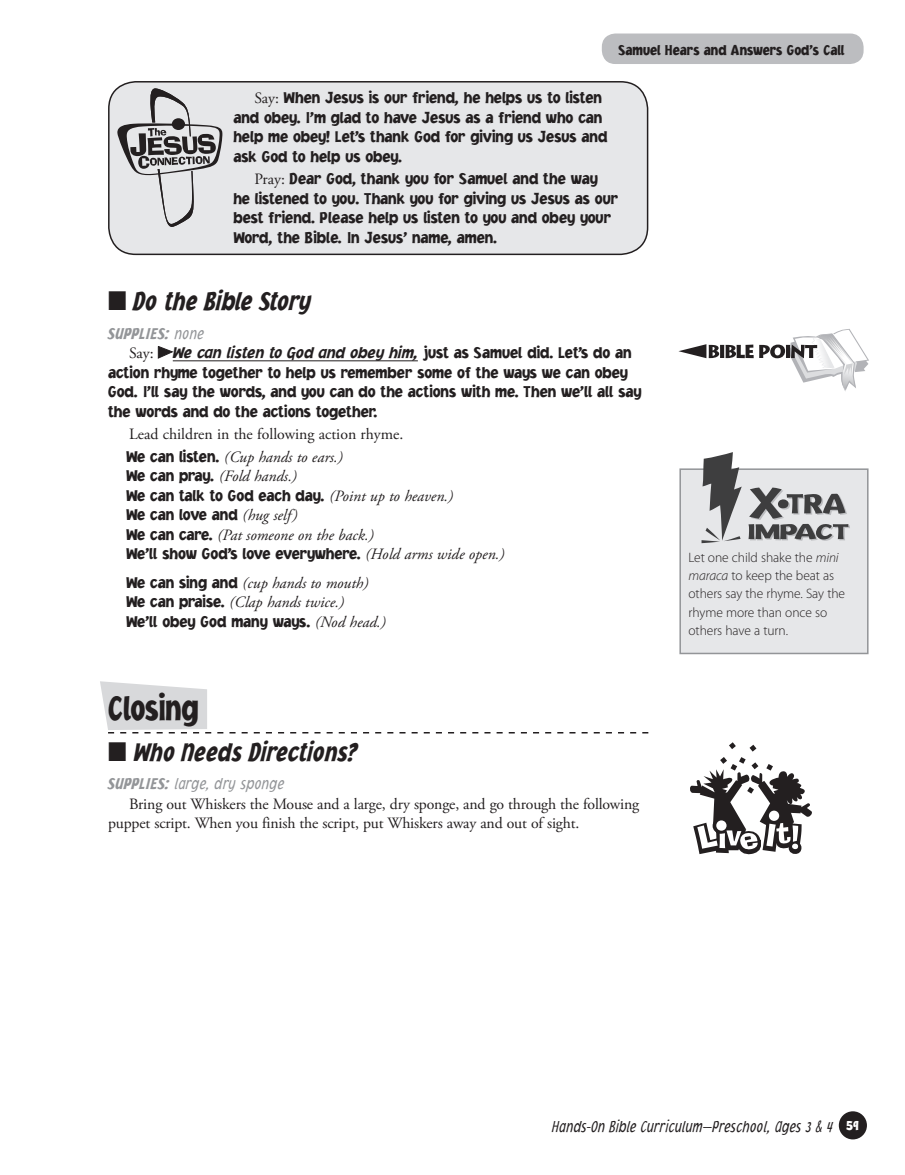
<style>
.page{position:relative;width:905px;height:1175px;background:#fff}
.page>*{position:absolute;margin:0;border:0;box-sizing:border-box;transform-origin:0 0}
.t1{font:900 36px "Jacoby Cond ICG";color:#231f20;scale:.9 1}
.t2{font:italic 900 27px "Jacoby Cond ICG";color:#231f20;scale:.9 1}
.t3{font:900 16.5px/19.5px "Jacoby ICG";color:#231f20;scale:.9 1}
.t4{font:italic 300 16.5px "Jacoby Cond ICG";color:#231f20;scale:.9 1}
.t5{font:italic 300 16.5px "Jacoby Cond ICG";color:#939598;scale:.95 1}
.t6{font:italic 900 16.5px "Jacoby Cond ICG";letter-spacing:.03em;color:#939598;scale:.95 1}
.t7{font:15.75px/22.5px "Adobe Garamond Pro";letter-spacing:-.01em;color:#231f20}
.t8{font:italic 15.75px/19.5px "Adobe Garamond Pro";color:#231f20}
.t9{font:900 15px "Jacoby Cond ICG";color:#231f20}
.t10{font:300 13.65px/18.1px "Myriad Pro";letter-spacing:-.005em;color:#231f20}
.s1{font-family:"Adobe Garamond Pro";font-weight:400;font-size:15.75px}
.s2{font-weight:300}
.s3{font-style:italic}
.s4{font-family:"Jacoby ICG";font-weight:900;font-size:16.5px}
.s5{font-family:"Jacoby ICG";font-weight:900;font-style:normal;font-size:16.5px}
.s6{font-family:"Adobe Garamond Pro";font-weight:400;font-style:italic;font-size:15.75px}
.s7{font-weight:900}
.s8{font-weight:900;font-style:normal;font-size:15px;color:#fff}
</style>
<div class="page">
<div style="left:602px;top:34px;width:261px;height:30px;background:#bcbdc0;border-radius:14px"></div>
<div style="left:838px;top:1111px;width:28px;height:28px;background:#231f20;border-radius:50%"></div>
<div style="left:109px;top:82px;width:538px;height:172px;background:#e6e7e9;border-radius:27px"></div>
<div style="left:108px;top:81px;width:540px;height:174px;border:2px solid #231f20;border-radius:27px"></div>
<hr style="left:173px;top:360px;width:245px;height:1px;background:#231f20">
<svg style="left:100px;top:681px;width:548px;height:52px"></svg>
<svg style="left:158px;top:346px;width:15px;height:12px"></svg>
<svg style="left:759px;top:329px;width:110px;height:62px"></svg>
<svg style="left:678px;top:344px;width:75px;height:14px"></svg>
<div style="left:680px;top:469px;width:187px;height:184px;background:#e6e7e9"></div>
<div style="left:679px;top:468px;width:189px;height:186px;border:2px solid #939598"></div>
<svg style="left:701px;top:452px;width:40px;height:91px"></svg>
<svg style="left:748px;top:487px;width:102px;height:54px"></svg>
<svg style="left:117px;top:88px;width:105px;height:139px"></svg>
<svg style="left:690px;top:742px;width:122px;height:113px"></svg>
<div style="left:768px;top:810px;width:11px;height:11px;background:#fff;border-radius:50%"></div>
<div style="left:716px;top:820px;width:10px;height:10px;background:#fff;border-radius:50%"></div>
<p class="t9" style="left:618px;top:41px;width:228px">Samuel Hears and Answers God’s Call</p>
<p class="t3" style="left:233px;top:88px;width:417px;text-indent:21px"><span class="s1">Say:</span> When Jesus is our friend, he helps us to listen and obey. I’m glad to have Jesus as a friend who can help me obey! Let’s thank God for giving us Jesus and ask God to help us obey.</p>
<p class="t3" style="left:233px;top:169px;width:429px;text-indent:21px"><span class="s1">Pray:</span> Dear God, thank you for Samuel and the way he listened to you. Thank you for giving us Jesus as our best friend. Please help us listen to you and obey your Word, the Bible. In Jesus’ name, amen.</p>
<h2 class="t2" style="left:108px;top:285px;width:227px">■ Do the Bible Story</h2>
<p class="t6" style="left:108px;top:323px;width:102px">SUPPLIES: <span class="s2">none</span></p>
<p class="t3" style="left:108px;top:343px;width:594px;text-indent:21px"><span class="s1">Say:</span> <span class="s3">We can listen to God and obey him,</span> just as Samuel did. Let’s do an action rhyme together to help us remember some of the ways we can obey God. I’ll say the words, and you can do the actions with me. Then we’ll all say the words and do the actions together.</p>
<p class="t7" style="left:126px;top:424px;width:279px">Lead children in the following action rhyme.<br><span class="s4">We can listen.</span> <span class="s3">(Cup hands to ears.)</span></p>
<p class="t8" style="left:126px;top:467px;width:172px"><span class="s5">We can pray.</span> (Fold hands.)</p>
<p class="t3" style="left:126px;top:485px;width:365px">We can talk to God each day. <span class="s6">(Point up to heaven.)<br></span>We can love and <span class="s6">(hug self)</span></p>
<p class="t8" style="left:126px;top:525px;width:249px"><span class="s5">We can care.</span> (Pat someone on the back.)</p>
<p class="t3" style="left:126px;top:544px;width:422px">We’ll show God’s love everywhere. <span class="s6">(Hold arms wide open.)</span></p>
<p class="t8" style="left:126px;top:573px;width:244px"><span class="s5">We can sing and</span> (cup hands to mouth)<br><span class="s5">We can praise.</span> (Clap hands twice.)</p>
<p class="t3" style="left:126px;top:611px;width:290px">We’ll obey God many ways. <span class="s6">(Nod head.)</span></p>
<h1 class="t1" style="left:108px;top:686px;width:102px">Closing</h1>
<h2 class="t2" style="left:108px;top:735px;width:279px">■ Who Needs Directions?</h2>
<p class="t5" style="left:108px;top:774px;width:187px"><span class="s7">SUPPLIES:</span> large, dry sponge</p>
<p class="t7" style="left:108px;top:794px;width:532px;line-height:19.5px;text-indent:21px">Bring out Whiskers the Mouse and a large, dry sponge, and go through the following puppet script. When you finish the script, put Whiskers away and out of sight.</p>
<p class="t10" style="left:688px;top:548px;width:158px">Let one child shake the <span class="s3">mini maraca</span> to keep the beat as others say the rhyme. Say the rhyme more than once so others have a turn.</p>
<p class="t4" style="left:552px;top:1116px;width:342px">Hands-On Bible Curriculum—Preschool, Ages 3 &amp; 4 <span class="s8">59</span></p>
</div>
